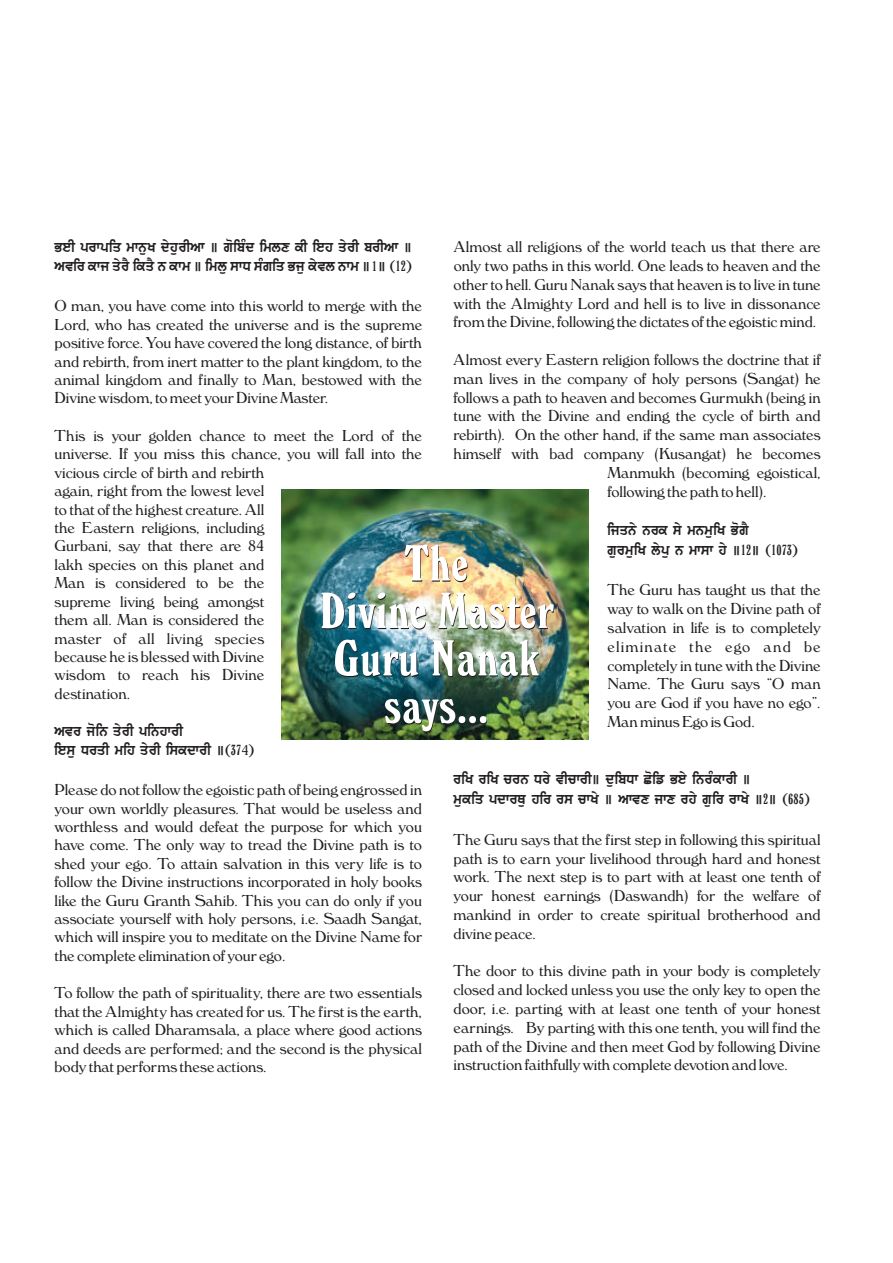
<style>
.page{position:relative;width:893px;height:1263px;background:#fff}
.page>*{position:absolute;margin:0;border:0;box-sizing:border-box;transform-origin:0 0}
.t1{font:49.5px/47.4px "Windsor BT Elongated";color:#fff;text-align:center;scale:1.22 1}
.t2{font:16.5px/18.5px "Windsor";color:#231f20;text-align:justify}
.t3{font:15px/19.6px "Gurbani Akhar Thick";color:#231f20}
.s1{font-family:"Windsor"}
.s2{font-family:"Windsor BT Elongated"}
</style>
<div class="page">
<img style="left:282px;top:489px;width:307px;height:250px">
<p class="t3" style="left:55px;top:237px;width:359px">BEI PRWPIQ MWNUK DYHURIAW ] GOIBMD IMLX KI IEH QYRI BRIAW ]<br>AVIR KWJ QYRY IKQY N KWM ] IMLU SWD SMGIQ BJU KYVL NWM ]<span class="s1">1</span>] (<span class="s2">12</span>)</p>
<p class="t2" style="left:55px;top:298px;width:369px">O man, you have come into this world to merge with the Lord, who has created the universe and is the supreme positive force. You have covered the long distance, of birth and rebirth, from inert matter to the plant kingdom, to the animal kingdom and finally to Man, bestowed with the Divine wisdom, to meet your Divine Master.</p>
<p class="t2" style="left:55px;top:427px;width:369px;text-align:left">This is your golden chance to meet the Lord of the universe. If you miss this chance, you will fall into the vicious circle of birth and rebirth<br>again, right from the lowest level<br>to that of the highest creature. All<br>the Eastern religions, including<br>Gurbani, say that there are 84<br>lakh species on this planet and<br>Man is considered to be the<br>supreme living being amongst<br>them all. Man is considered the<br>master of all living species<br>because he is blessed with Divine<br>wisdom to reach his Divine<br>destination.</p>
<p class="t3" style="left:55px;top:720px;width:201px">AVR JOIN QYRI PINHWRI<br>IESU DRQI MIH QYRI ISKDWRI ](<span class="s2">37</span><span class="s1">4</span>)</p>
<p class="t2" style="left:55px;top:781px;width:369px">Please do not follow the egoistic path of being engrossed in your own worldly pleasures. That would be useless and worthless and would defeat the purpose for which you have come. The only way to tread the Divine path is to shed your ego. To attain salvation in this very life is to follow the Divine instructions incorporated in holy books like the Guru Granth Sahib. This you can do only if you associate yourself with holy persons, i.e. Saadh Sangat, which will inspire you to meditate on the Divine Name for the complete elimination of your ego.</p>
<p class="t2" style="left:55px;top:985px;width:369px">To follow the path of spirituality, there are two essentials that the Almighty has created for us. The first is the earth, which is called Dharamsala, a place where good actions and deeds are performed; and the second is the physical body that performs these actions.</p>
<p class="t2" style="left:454px;top:238px;width:368px">Almost all religions of the world teach us that there are only two paths in this world. One leads to heaven and the other to hell. Guru Nanak says that heaven is to live in tune with the Almighty Lord and hell is to live in dissonance from the Divine, following the dictates of the egoistic mind.</p>
<p class="t2" style="left:454px;top:351px;width:369px">Almost every Eastern religion follows the doctrine that if</p>
<p class="t2" style="left:454px;top:370px;width:368px">man lives in the company of holy persons (Sangat) he</p>
<p class="t2" style="left:454px;top:389px;width:368px">follows a path to heaven and becomes Gurmukh (being in</p>
<p class="t2" style="left:454px;top:408px;width:368px">tune with the Divine and ending the cycle of birth and</p>
<p class="t2" style="left:454px;top:426px;width:368px">rebirth). On the other hand, if the same man associates</p>
<p class="t2" style="left:454px;top:445px;width:368px">himself with bad company (Kusangat) he becomes</p>
<p class="t2" style="left:607px;top:464px;width:215px">Manmukh (becoming egoistical,</p>
<p class="t2" style="left:607px;top:483px;width:160px">following the path to hell).</p>
<p class="t3" style="left:607px;top:520px;width:192px;line-height:20.1px">IJQNY NRK SY MNMUIK BOGY<br>GURMUIK LYPU N MWSW HY ]<span class="s2">12</span>] (<span class="s2">1073</span>)</p>
<p class="t2" style="left:607px;top:582px;width:215px">The Guru has taught us that the way to walk on the Divine path of salvation in life is to completely eliminate the ego and be completely in tune with the Divine Name. The Guru says “O man you are God if you have no ego”.<br>Man minus Ego is God.</p>
<h1 class="t1" style="left:319px;top:544px;width:193px">The<br>Divine Master<br>Guru Nanak says...</h1>
<p class="t3" style="left:454px;top:769px;width:358px;line-height:20.1px">RIK RIK CRN DRY VICWRI] DUIBDW COIF BEY INRMKWRI ]<br>MUKIQ PDWRQU HIR RS CWKY ] AWVX JWX RHY GUIR RWKY ]<span class="s2">2</span>] (<span class="s2">685</span>)</p>
<p class="t2" style="left:454px;top:831px;width:368px">The Guru says that the first step in following this spiritual path is to earn your livelihood through hard and honest work. The next step is to part with at least one tenth of your honest earnings (Daswandh) for the welfare of mankind in order to create spiritual brotherhood and divine peace.</p>
<p class="t2" style="left:454px;top:962px;width:369px">The door to this divine path in your body is completely closed and locked unless you use the only key to open the door, i.e. parting with at least one tenth of your honest earnings. By parting with this one tenth, you will find the path of the Divine and then meet God by following Divine instruction faithfully with complete devotion and love.</p>
</div>
